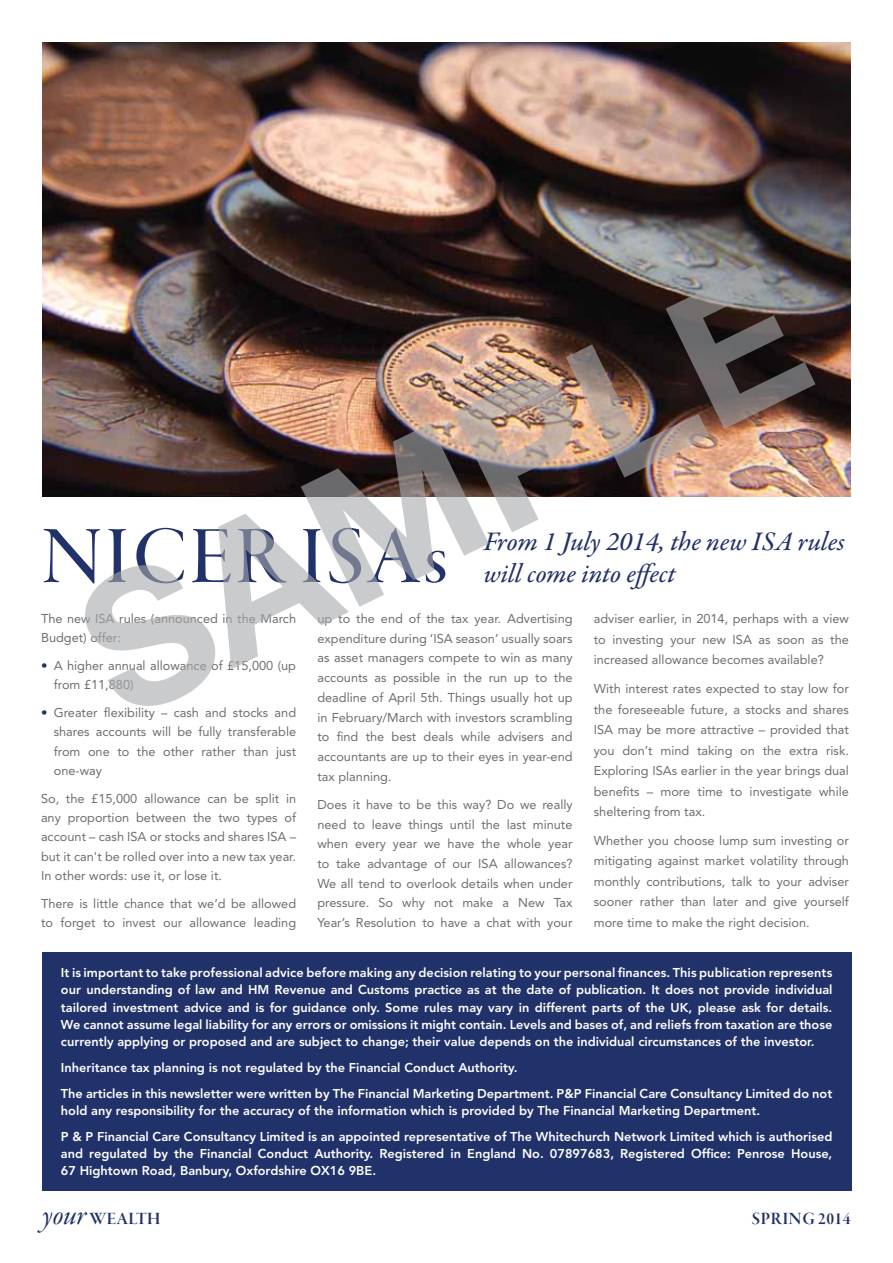
<style>
.page{position:relative;width:893px;height:1263px;background:#fff}
.page>*{position:absolute;margin:0;border:0;box-sizing:border-box;transform-origin:0 0}
.t1{font:84px "Garamond Premr Pro Med Disp";color:#213169}
.t2{font:27px/31.5px "Garamond Premr Pro Med It";letter-spacing:-.005em;color:#213169}
.t3{font:18px "Garamond Premr Pro Smbd Disp";letter-spacing:.025em;color:#213169}
.t4{font:12.75px/19.6px "Avenir LT Std";color:#6d6e71;text-align:justify}
.t5{font:800 12.75px/17.2px "Avenir LT Std";color:#fff}
.s1{color:#213169}
.s2{font-family:"Garamond Premr Pro Med It Disp";font-size:31.5px}
</style>
<div class="page">
<img style="left:43px;top:43px;width:807px;height:453px">
<img style="left:77px;top:265px;width:738px;height:441px">
<div style="left:43px;top:952px;width:809px;height:239px;background:#213169"></div>
<h1 class="t1" style="left:42px;top:511px;width:407px">NICER ISAS</h1>
<h2 class="t2" style="left:484px;top:527px;width:363px">From 1 July 2014, the new ISA rules will come into effect</h2>
<p class="t4" style="left:41px;top:609px;width:257px">The new ISA rules (announced in the March<br>Budget) offer:</p>
<p class="t4" style="left:54px;top:656px;width:244px;text-indent:-13px"><span class="s1">•</span> A higher annual allowance of £15,000 (up from £11,880)</p>
<p class="t4" style="left:54px;top:703px;width:244px;text-indent:-13px"><span class="s1">•</span> Greater flexibility – cash and stocks and shares accounts will be fully transferable from one to the other rather than just one-way</p>
<p class="t4" style="left:41px;top:789px;width:257px">So, the £15,000 allowance can be split in any proportion between the two types of account – cash ISA or stocks and shares ISA – but it can't be rolled over into a new tax year.<br>In other words: use it, or lose it.</p>
<p class="t4" style="left:41px;top:894px;width:257px">There is little chance that we’d be allowed to forget to invest our allowance leading</p>
<p class="t4" style="left:317px;top:609px;width:257px">up to the end of the tax year. Advertising expenditure during ‘ISA season’ usually soars as asset managers compete to win as many accounts as possible in the run up to the deadline of April 5th. Things usually hot up in February/March with investors scrambling to find the best deals while advisers and accountants are up to their eyes in year-end tax planning.</p>
<p class="t4" style="left:317px;top:795px;width:257px">Does it have to be this way? Do we really need to leave things until the last minute when every year we have the whole year to take advantage of our ISA allowances?<br>We all tend to overlook details when under pressure. So why not make a New Tax Year’s Resolution to have a chat with your</p>
<p class="t4" style="left:594px;top:608px;width:257px;line-height:20.5px">adviser earlier, in 2014, perhaps with a view to investing your new ISA as soon as the increased allowance becomes available?</p>
<p class="t4" style="left:594px;top:678px;width:257px;line-height:20.5px">With interest rates expected to stay low for the foreseeable future, a stocks and shares ISA may be more attractive – provided that you don’t mind taking on the extra risk.<br>Exploring ISAs earlier in the year brings dual benefits – more time to investigate while sheltering from tax.</p>
<p class="t4" style="left:594px;top:830px;width:257px;line-height:20.5px">Whether you choose lump sum investing or mitigating against market volatility through monthly contributions, talk to your adviser sooner rather than later and give yourself more time to make the right decision.</p>
<p class="t5" style="left:61px;top:964px;width:773px;text-align:justify">It is important to take professional advice before making any decision relating to your personal finances. This publication represents our understanding of law and HM Revenue and Customs practice as at the date of publication. It does not provide individual tailored investment advice and is for guidance only. Some rules may vary in different parts of the UK, please ask for details.<br>We cannot assume legal liability for any errors or omissions it might contain. Levels and bases of, and reliefs from taxation are those currently applying or proposed and are subject to change; their value depends on the individual circumstances of the investor.</p>
<p class="t5" style="left:61px;top:1054px;width:773px;line-height:25.8px">Inheritance tax planning is not regulated by the Financial Conduct Authority.<br>The articles in this newsletter were written by The Financial Marketing Department. P&amp;P Financial Care Consultancy Limited do not</p>
<p class="t5" style="left:61px;top:1097px;width:773px;line-height:25.8px">hold any responsibility for the accuracy of the information which is provided by The Financial Marketing Department.<br>P &amp; P Financial Care Consultancy Limited is an appointed representative of The Whitechurch Network Limited which is authorised</p>
<p class="t5" style="left:61px;top:1145px;width:773px">and regulated by the Financial Conduct Authority. Registered in England No. 07897683, Registered Office: Penrose House,<br>67 Hightown Road, Banbury, Oxfordshire OX16 9BE.</p>
<h3 class="t3" style="left:43px;top:1208px;width:107px"><span class="s2">your</span> WEALTH</h3>
<h3 class="t3" style="left:752px;top:1208px;width:100px">SPRING 2014</h3>
</div>
